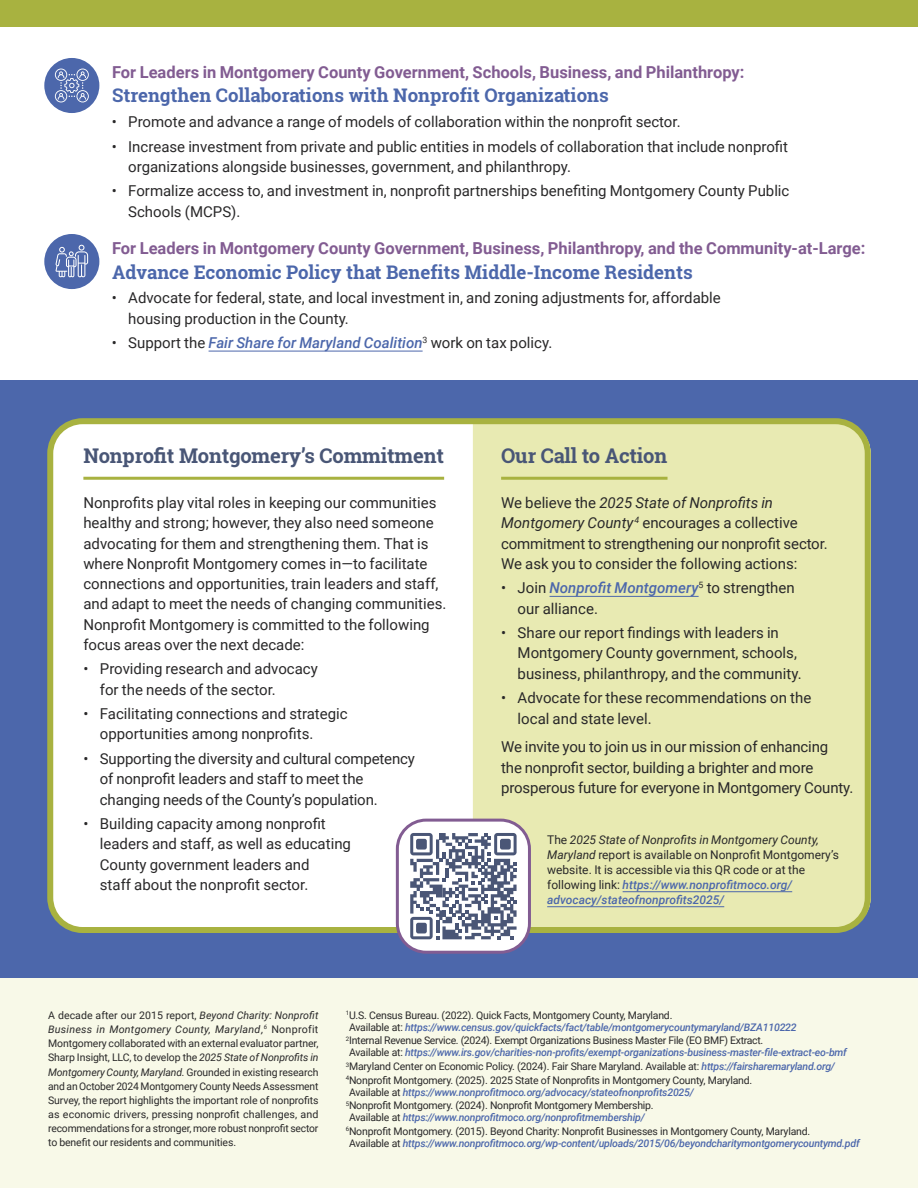
<style>
.page{position:relative;width:918px;height:1188px;background:#fff}
.page>*{position:absolute;margin:0;border:0;box-sizing:border-box;transform-origin:0 0}
.t1{font:700 20.25px "Roboto Slab";letter-spacing:-.01em;color:#495676}
.t2{font:700 18.75px "Roboto Slab";color:#4c67ab}
.t3{font:700 16.5px "Roboto";color:#825c92}
.t4{font:15px/20.2px "Roboto";color:#292829}
.t5{font:italic 500 15px "Roboto";color:#4c67ab}
.t6{font:12px/15px "Roboto";color:#292829}
.t7{font:10.5px/14.2px "Roboto";letter-spacing:-.02em;color:#292829}
.t8{font:italic 500 10.5px/12px "Roboto";letter-spacing:-.02em;color:#4c67ab}
.s1{font-weight:400;font-style:normal;color:#292829}
.s2{font-style:italic}
.s3{font-weight:500;font-style:italic;color:#4c67ab}
</style>
<div class="page">
<hr style="left:209px;top:351px;width:214px;height:1px;background:#4c67ab">
<div style="left:0;top:972px;width:918px;height:216px;background:#f8f9e8"></div>
<div style="left:0;top:380px;width:918px;height:597px;background:#4c67ab"></div>
<div style="left:44px;top:58px;width:55px;height:55px;background:#4c67ab;border-radius:50%"></div>
<svg style="left:55px;top:69px;width:34px;height:33px"></svg>
<div style="left:44px;top:234px;width:55px;height:55px;background:#4c67ab;border-radius:50%"></div>
<svg style="left:55px;top:245px;width:33px;height:32px"></svg>
<div style="left:0;top:0;width:918px;height:26px;background:#a8b240"></div>
<div style="left:52px;top:422px;width:819px;height:508px;background:#fff;border-radius:32px"></div>
<div style="left:473px;top:425px;width:391px;height:501px;background:#e8eab2"></div>
<div style="left:47px;top:418px;width:824px;height:515px;border:6px solid #a8b240;border-radius:32px"></div>
<hr style="left:623px;top:891px;width:169px;height:1px;background:#4c67ab">
<hr style="left:547px;top:906px;width:177px;height:1px;background:#4c67ab">
<hr style="left:501px;top:477px;width:167px;height:3px;background:#a8b240">
<hr style="left:550px;top:596px;width:149px;height:1px;background:#4c67ab">
<hr style="left:83px;top:477px;width:361px;height:3px;background:#a8b240">
<div style="left:397px;top:820px;width:132px;height:132px;background:#fff;border-radius:29px"></div>
<div style="left:396px;top:819px;width:135px;height:135px;border:3px solid #825c92;border-radius:29px"></div>
<svg style="left:410px;top:833px;width:107px;height:106px"></svg>
<div style="left:416px;top:839px;width:11px;height:11px;background:#4a5676;border-radius:2px"></div>
<p class="t3" style="left:112px;top:60px;width:634px">For Leaders in Montgomery County Government, Schools, Business, and Philanthropy:</p>
<p class="t2" style="left:112px;top:83px;width:498px">Strengthen Collaborations with Nonprofit Organizations</p>
<p class="t4" style="left:112px;top:111px;width:570px">• Promote and advance a range of models of collaboration within the nonprofit sector.</p>
<p class="t4" style="left:128px;top:136px;width:661px;text-indent:-16px">• Increase investment from private and public entities in models of collaboration that include nonprofit organizations alongside businesses, government, and philanthropy.</p>
<p class="t4" style="left:128px;top:180px;width:663px;text-indent:-16px">• Formalize access to, and investment in, nonprofit partnerships benefiting Montgomery County Public<br>Schools (MCPS).</p>
<p class="t3" style="left:112px;top:237px;width:755px">For Leaders in Montgomery County Government, Business, Philanthropy, and the Community-at-Large:</p>
<p class="t2" style="left:112px;top:259px;width:582px">Advance Economic Policy that Benefits Middle-Income Residents</p>
<p class="t4" style="left:128px;top:287px;width:594px;text-indent:-16px">• Advocate for federal, state, and local investment in, and zoning adjustments for, affordable housing production in the County.</p>
<p class="t5" style="left:112px;top:332px;width:442px"><span class="s1">• Support the</span> Fair Share for Maryland Coalition<sup>3</sup> <span class="s1">work on tax policy.</span></p>
<h1 class="t1" style="left:83px;top:442px;width:362px">Nonprofit Montgomery’s Commitment</h1>
<p class="t4" style="left:83px;top:492px;width:365px">Nonprofits play vital roles in keeping our communities healthy and strong; however, they also need someone advocating for them and strengthening them. That is where Nonprofit Montgomery comes in—to facilitate connections and opportunities, train leaders and staff, and adapt to meet the needs of changing communities.<br>Nonprofit Montgomery is committed to the following focus areas over the next decade:</p>
<p class="t4" style="left:100px;top:658px;width:219px;text-indent:-16px">• Providing research and advocacy for the needs of the sector.</p>
<p class="t4" style="left:100px;top:703px;width:249px;text-indent:-16px">• Facilitating connections and strategic opportunities among nonprofits.</p>
<p class="t4" style="left:100px;top:748px;width:317px;text-indent:-17px">• Supporting the diversity and cultural competency of nonprofit leaders and staff to meet the changing needs of the County’s population.</p>
<p class="t4" style="left:100px;top:813px;width:253px;text-indent:-17px">• Building capacity among nonprofit leaders and staff, as well as educating County government leaders and<br>staff about the nonprofit sector.</p>
<h1 class="t1" style="left:501px;top:442px;width:168px">Our Call to Action</h1>
<p class="t4" style="left:501px;top:492px;width:328px">We believe the <span class="s2">2025 State of Nonprofits in Montgomery County</span><sup>4</sup> encourages a collective commitment to strengthening our nonprofit sector.<br>We ask you to consider the following actions:</p>
<p class="t4" style="left:518px;top:577px;width:279px;text-indent:-17px">• Join <span class="s3">Nonprofit Montgomery</span><sup>5</sup> to strengthen our alliance.</p>
<p class="t4" style="left:518px;top:622px;width:285px;text-indent:-16px">• Share our report findings with leaders in<br>Montgomery County government, schools, business, philanthropy, and the community.</p>
<p class="t4" style="left:518px;top:687px;width:295px;text-indent:-16px">• Advocate for these recommendations on the local and state level.</p>
<p class="t4" style="left:501px;top:736px;width:354px">We invite you to join us in our mission of enhancing<br>the nonprofit sector, building a brighter and more prosperous future for everyone in Montgomery County.</p>
<p class="t6" style="left:547px;top:832px;width:293px">The <span class="s2">2025 State of Nonprofits in Montgomery County, Maryland</span> report is available on Nonprofit Montgomery’s website. It is accessible via this QR code or at the following link: <span class="s3">https://www.nonprofitmoco.org/ advocacy/stateofnonprofits2025/</span></p>
<p class="t7" style="left:48px;top:1008px;width:272px;text-align:justify">A decade after our 2015 report, <span class="s2">Beyond Charity: Nonprofit Business in Montgomery County, Maryland,</span><sup>6</sup> Nonprofit Montgomery collaborated with an external evaluator partner, Sharp Insight, LLC, to develop the <span class="s2">2025 State of Nonprofits in Montgomery County, Maryland.</span> Grounded in existing research and an October 2024 Montgomery County Needs Assessment Survey, the report highlights the important role of nonprofits as economic drivers, pressing nonprofit challenges, and recommendations for a stronger, more robust nonprofit sector to benefit our residents and communities.</p>
<p class="t8" style="left:349px;top:1009px;width:449px;text-indent:-3px"><sup>1</sup><span class="s1">U.S. Census Bureau. (2022). Quick Facts, Montgomery County, Maryland.<br>Available at:</span> https://www.census.gov/quickfacts/fact/table/montgomerycountymaryland/BZA110222</p>
<p class="t8" style="left:349px;top:1034px;width:499px;text-indent:-3px"><sup>2</sup><span class="s1">Internal Revenue Service. (2024). Exempt Organizations Business Master File (EO BMF) Extract.<br>Available at:</span> https://www.irs.gov/charities-non-profits/exempt-organizations-business-master-file-extract-eo-bmf</p>
<p class="t7" style="left:346px;top:1059px;width:491px;line-height:13.6px"><sup>3</sup>Maryland Center on Economic Policy. (2024). Fair Share Maryland. Available at: <span class="s3">https://fairsharemaryland.org/<br></span><sup>4</sup>Nonprofit Montgomery. (2025). 2025 State of Nonprofits in Montgomery County, Maryland.</p>
<p class="t7" style="left:346px;top:1085px;width:350px;line-height:13.6px;text-indent:3px">Available at <span class="s3">https://www.nonprofitmoco.org/advocacy/stateofnonprofits2025/<br></span><sup>5</sup>Nonprofit Montgomery. (2024). Nonprofit Montgomery Membership.</p>
<p class="t7" style="left:346px;top:1110px;width:466px;line-height:13.6px;text-indent:3px">Available at <span class="s3">https://www.nonprofitmoco.org/nonprofitmembership/<br></span><sup>6</sup>Nonprofit Montgomery. (2015). Beyond Charity: Nonprofit Businesses in Montgomery County, Maryland.</p>
<p class="t8" style="left:349px;top:1137px;width:512px"><span class="s1">Available at</span> https://www.nonprofitmoco.org/wp-content/uploads/2015/06/beyondcharitymontgomerycountymd.pdf</p>
</div>
